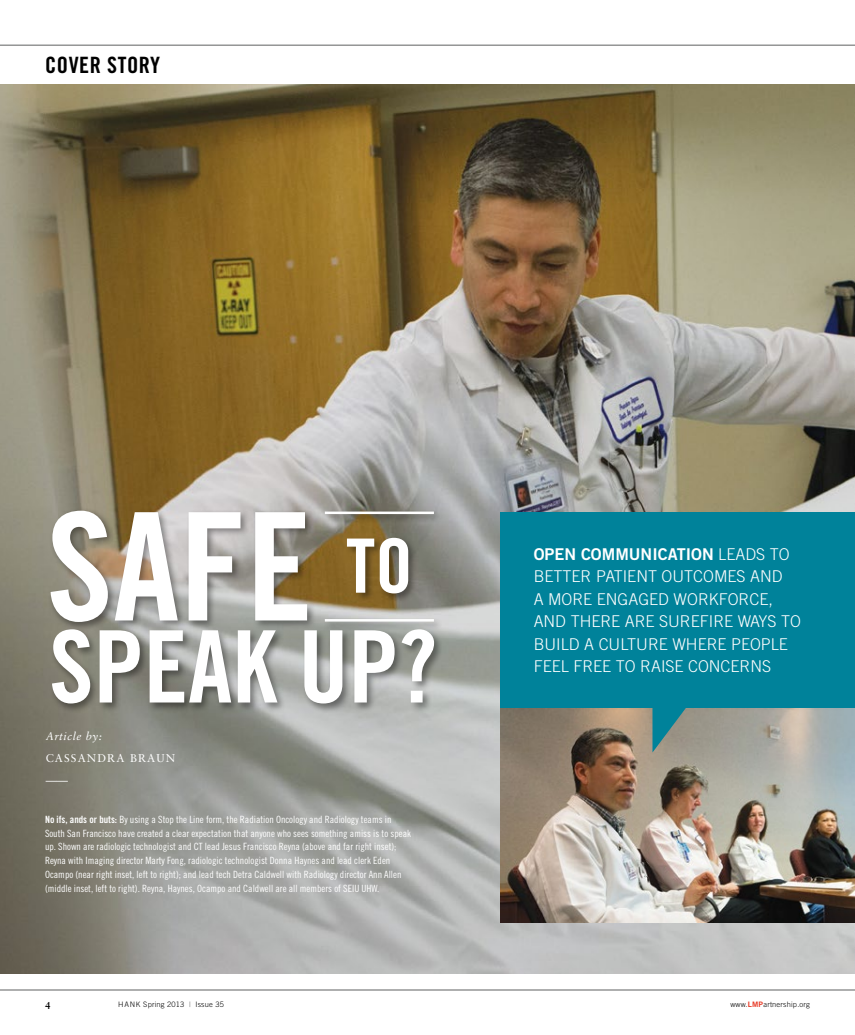
<style>
.page{position:relative;width:855px;height:1035px;background:#fff}
.page>*{position:absolute;margin:0;border:0;box-sizing:border-box;transform-origin:0 0}
.t1{font:150px "Trade Gothic LT Std Bd Cn 20";color:#fff}
.t2{font:100px "Trade Gothic LT Std Bd Cn 20";color:#fff}
.t3{font:75px "Trade Gothic LT Std Bd Cn 20";color:#fff}
.t4{font:22.5px "Trade Gothic LT Std Bd Cn 20";letter-spacing:.025em;color:#000}
.t5{font:300 16.25px/22.5px "Trade Gothic LT Std";color:#fff}
.t6{font:16.25px "Trade Gothic LT Std Bd 2";color:#fff}
.t7{font:11.25px/21.9px "Sabon";letter-spacing:.1em;color:#fff}
.t8{font:italic 11.25px "Sabon";letter-spacing:.05em;color:#fff}
.t9{font:10px/13.8px "Trade Gothic LT Std Cn 18";color:#fff}
.t10{font:700 10px "Sabon";color:#000}
.t11{font:300 7.5px "Trade Gothic LT Std";letter-spacing:.025em;color:#000}
.s1{font-family:"Trade Gothic LT Std Bd Cn 20"}
.s2{font-family:"Trade Gothic LT Std";font-weight:300}
.s3{color:#5f6060}
.s4{font-family:"Trade Gothic LT Std Bd 2";font-weight:400;color:#e73723}
</style>
<div class="page">
<hr style="left:0;top:990px;width:855px;height:1px;background:#5f6060">
<img style="left:0;top:84px;width:855px;height:889px">
<hr style="left:0;top:45px;width:855px;height:1px;background:#5f6060">
<div style="left:501px;top:512px;width:354px;height:197px;background:#00829a"></div>
<img style="left:501px;top:709px;width:354px;height:213px">
<svg style="left:652px;top:708px;width:34px;height:44px"></svg>
<div style="left:48px;top:508px;width:396px;height:205px;background:#000;opacity:.4"></div>
<hr style="left:325px;top:619px;width:109px;height:3px;background:#fff">
<hr style="left:325px;top:512px;width:109px;height:2px;background:#fff">
<h3 class="t4" style="left:45px;top:51px;width:117px">COVER STORY</h3>
<h1 class="t1" style="left:46px;top:476px;width:268px">SAFE</h1>
<h2 class="t2" style="left:49px;top:606px;width:390px">SPEAK UP?</h2>
<h3 class="t3" style="left:346px;top:520px;width:68px">TO</h3>
<p class="t8" style="left:46px;top:730px;width:58px">Article by:</p>
<p class="t7" style="left:46px;top:747px;width:131px">CASSANDRA BRAUN ——</p>
<p class="t9" style="left:45px;top:812px;width:368px"><span class="s1">No ifs, ands or buts:</span> By using a Stop the Line form, the Radiation Oncology and Radiology teams in South San Francisco have created a clear expectation that anyone who sees something amiss is to speak up. Shown are radiologic technologist and CT lead Jesus Francisco Reyna (above and far right inset); Reyna with Imaging director Marty Fong, radiologic technologist Donna Haynes and lead clerk Eden Ocampo (near right inset, left to right); and lead tech Detra Caldwell with Radiology director Ann Allen (middle inset, left to right). Reyna, Haynes, Ocampo and Caldwell are all members of SEIU UHW.</p>
<h3 class="t6" style="left:534px;top:544px;width:257px">OPEN COMMUNICATION <span class="s2">LEADS TO</span></h3>
<h3 class="t5" style="left:534px;top:565px;width:269px">B ETTER PATIENT OUTCOMES AND<br>A MORE ENGAGED WORKFORCE,<br>AND THERE ARE SU REFIRE WAYS TO<br>BU ILD A CU LTU RE WHERE PEOPLE<br>FEEL FREE TO RAISE CONCERNS</h3>
<p class="t10" style="left:45px;top:999px;width:7px">4</p>
<p class="t11" style="left:118px;top:1000px;width:107px">HANK Spring 2013 <span class="s3">|</span> Issue 35</p>
<p class="t11" style="left:730px;top:1000px;width:81px">www.<span class="s4">LMP</span>artnership.org</p>
</div>
